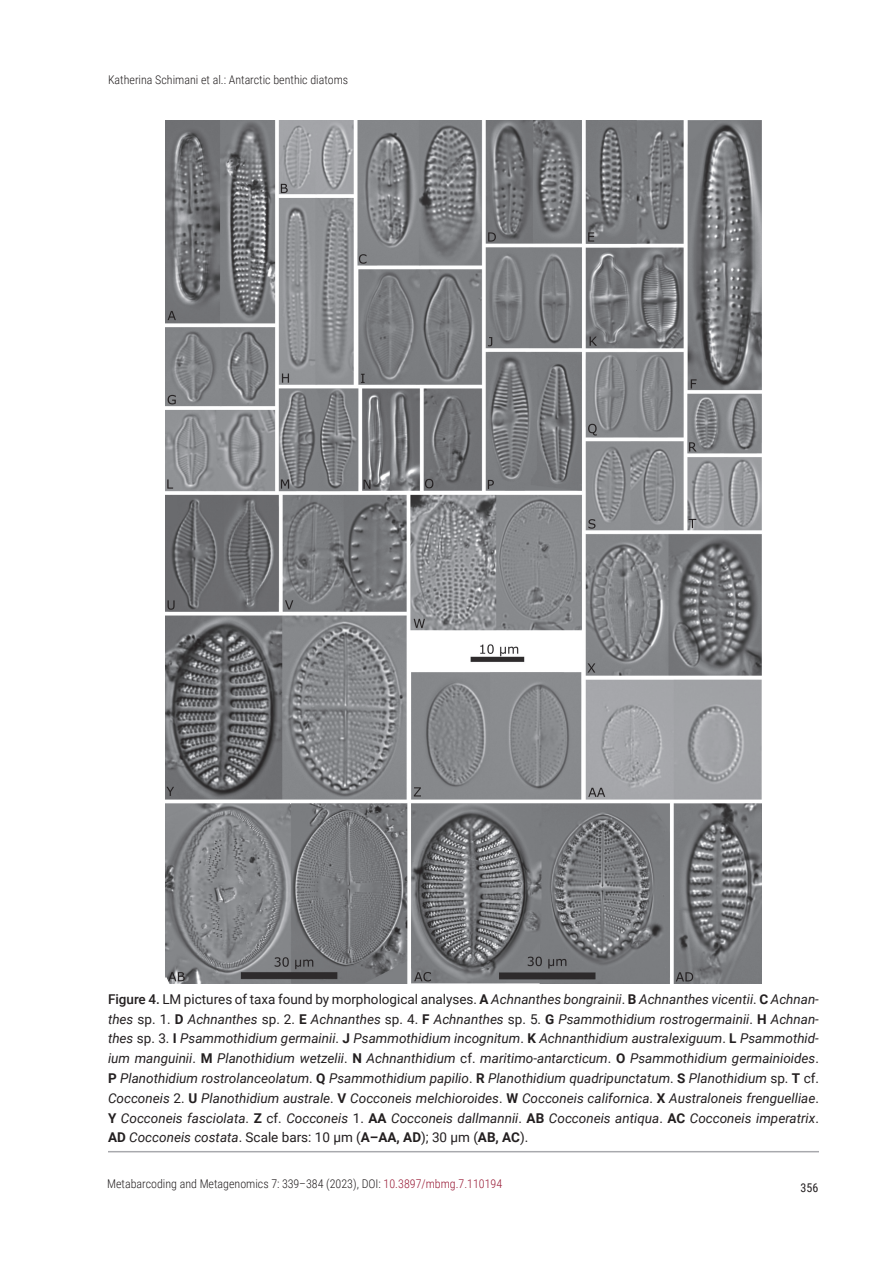
<style>
.page{position:relative;width:893px;height:1263px;background:#fff}
.page>*{position:absolute;margin:0;border:0;box-sizing:border-box;transform-origin:0 0}
.FIG_-_Caption{font:italic 13.5px/19.8px "Roboto";color:#231f20;text-align:justify}
.t1{font:300 12px "Roboto Condensed";color:#231f20}
.t2{font:12px "Roboto Condensed";color:#231f20}
.s1{font-weight:500;font-style:normal}
.s2{font-style:normal}
.s3{font-weight:700;font-style:normal}
.s4{color:#981a35}
</style>
<div class="page">
<img style="left:166px;top:121px;width:595px;height:862px">
<hr style="left:108px;top:1151px;width:711px;height:1px;background:#a8a9ad">
<p class="t1" style="left:108px;top:71px;width:242px">Katherina Schimani et al.: Antarctic benthic diatoms</p>
<p class="FIG_-_Caption" style="left:108px;top:988px;width:712px"><span class="s1">Figure 4.</span> <span class="s2">LM pictures of taxa found by morphological analyses.</span> <span class="s3">A</span> Achnanthes bongrainii<span class="s2">.</span> <span class="s3">B</span> Achnanthes vicentii<span class="s2">.</span> <span class="s3">C</span> Achnan&shy;thes <span class="s2">sp. 1.</span> <span class="s3">D</span> Achnanthes <span class="s2">sp. 2.</span> <span class="s3">E</span> Achnanthes <span class="s2">sp. 4.</span> <span class="s3">F</span> Achnanthes <span class="s2">sp. 5.</span> <span class="s3">G</span> Psammothidium rostrogermainii<span class="s2">.</span> <span class="s3">H</span> Achnan&shy;thes <span class="s2">sp. 3.</span> <span class="s3">I</span> Psammothidium germainii<span class="s2">.</span> <span class="s3">J</span> Psammothidium incognitum<span class="s2">.</span> <span class="s3">K</span> Achnanthidium australexiguum<span class="s2">.</span> <span class="s3">L</span> Psammothid&shy;ium manguinii<span class="s2">.</span> <span class="s3">M</span> Planothidium wetzelii<span class="s2">.</span> <span class="s3">N</span> Achnanthidium <span class="s2">cf.</span> maritimo<span class="s2">-</span>antarcticum<span class="s2">.</span> <span class="s3">O</span> Psammothidium germainioides<span class="s2">.<br></span><span class="s3">P</span> Planothidium rostrolanceolatum<span class="s2">.</span> <span class="s3">Q</span> Psammothidium papilio<span class="s2">.</span> <span class="s3">R</span> Planothidium quadripunctatum<span class="s2">.</span> <span class="s3">S</span> Planothidium <span class="s2">sp.</span> <span class="s3">T</span> <span class="s2">cf.<br></span>Cocconeis <span class="s2">2.</span> <span class="s3">U</span> Planothidium australe<span class="s2">.</span> <span class="s3">V</span> Cocconeis melchioroides<span class="s2">.</span> <span class="s3">W</span> Cocconeis californica<span class="s2">.</span> <span class="s3">X</span> Australoneis frenguelliae<span class="s2">.<br></span><span class="s3">Y</span> Cocconeis fasciolata<span class="s2">.</span> <span class="s3">Z</span> <span class="s2">cf.</span> Cocconeis <span class="s2">1.</span> <span class="s3">AA</span> Cocconeis dallmannii<span class="s2">.</span> <span class="s3">AB</span> Cocconeis antiqua<span class="s2">.</span> <span class="s3">AC</span> Cocconeis imperatrix<span class="s2">.<br></span><span class="s3">AD</span> Cocconeis costata<span class="s2">. Scale bars: 10 µm (</span><span class="s3">A–AA, AD</span><span class="s2">); 30 µm (</span><span class="s3">AB, AC</span><span class="s2">).</span></p>
<p class="t1" style="left:107px;top:1175px;width:397px">Metabarcoding and Metagenomics 7: 339–384 (2023), DOI: <span class="s4">10.3897/mbmg.7.110194</span></p>
<p class="t2" style="left:801px;top:1179px;width:19px">356</p>
</div>
